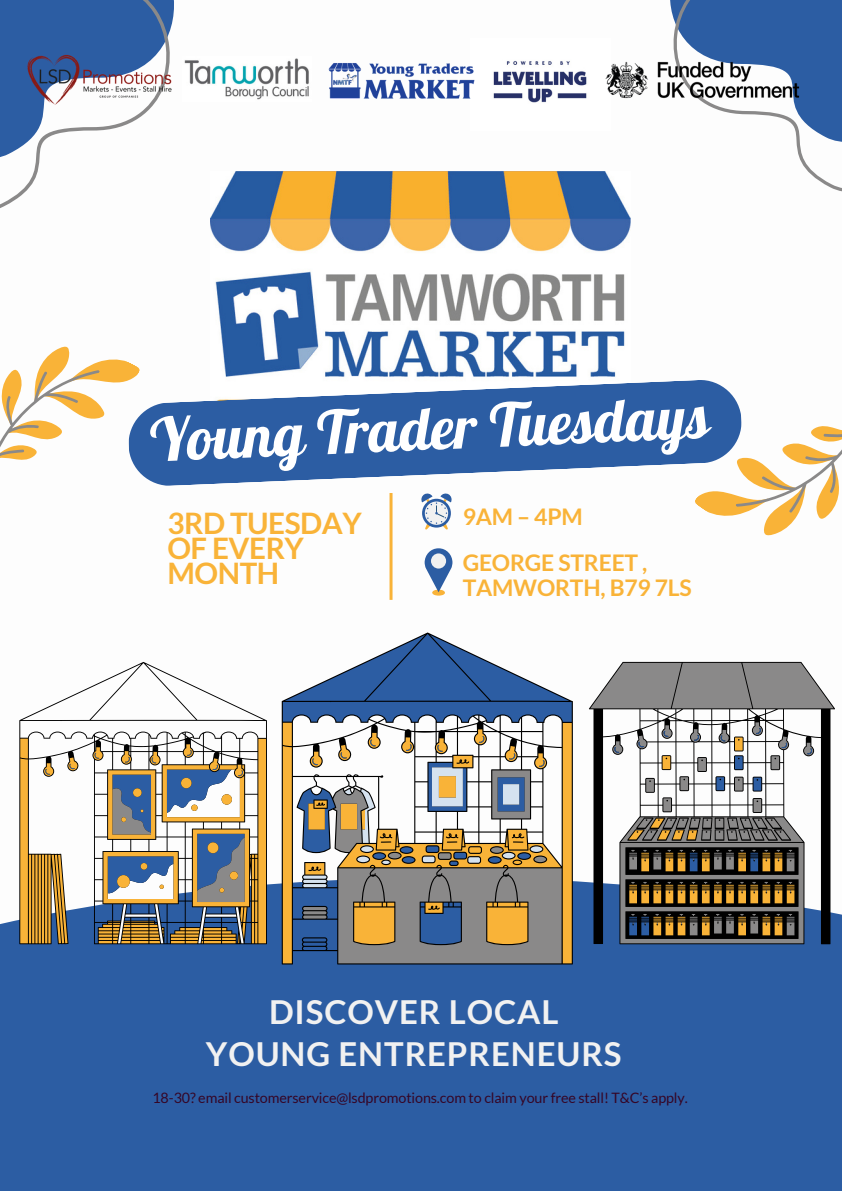
<style>
.page{position:relative;width:842px;height:1191px;background:#fff}
.page>*{position:absolute;margin:0;border:0;box-sizing:border-box;transform-origin:0 0}
.t1{font:59.9px "Galada";color:#fff}
.t2{font:700 33px/42.1px "Lato";letter-spacing:.025em;color:#f1f1f1;text-align:center}
.t3{font:700 29.6px/24.8px "Lato";letter-spacing:-.015em;color:#f9b338}
.t4{font:700 22.9px/25px "Lato";letter-spacing:-.01em;color:#f9b338}
.t5{font:14.3px "Lato";letter-spacing:-.01em;color:#350626}
</style>
<div class="page">
<div style="left:0;top:877px;width:842px;height:313px;background:#2c5da3"></div>
<svg style="left:0;top:0;width:174px;height:208px"></svg>
<svg style="left:670px;top:0;width:172px;height:192px"></svg>
<svg style="left:0;top:346px;width:140px;height:114px"></svg>
<svg style="left:695px;top:426px;width:147px;height:110px"></svg>
<svg style="left:283px;top:634px;width:289px;height:88px;fill:#2c5da3"></svg>
<svg style="left:283px;top:722px;width:289px;height:241px"></svg>
<svg style="left:303px;top:767px;width:239px;height:3px"></svg>
<svg style="left:303px;top:770px;width:259px;height:193px"></svg>
<svg style="left:20px;top:663px;width:246px;height:75px"></svg>
<svg style="left:20px;top:738px;width:246px;height:205px"></svg>
<svg style="left:590px;top:662px;width:244px;height:281px"></svg>
<svg style="left:614px;top:727px;width:198px;height:208px"></svg>
<svg style="left:629px;top:737px;width:165px;height:198px"></svg>
<img style="left:211px;top:171px;width:420px;height:206px">
<svg style="left:128px;top:379px;width:614px;height:107px;fill:#2c5da3"></svg>
<div style="left:432px;top:589px;width:13px;height:6px;background:#f9b338;border-radius:50%"></div>
<svg style="left:425px;top:548px;width:27px;height:44px"></svg>
<div style="left:431px;top:553px;width:15px;height:15px;background:#f1f1f1;border-radius:50%"></div>
<svg style="left:421px;top:493px;width:31px;height:36px"></svg>
<hr style="left:389px;top:493px;width:3px;height:107px;background:#f9b338">
<img style="left:493px;top:61px;width:94px;height:42px">
<img style="left:328px;top:63px;width:147px;height:36px">
<img style="left:184px;top:58px;width:125px;height:42px">
<img style="left:605px;top:58px;width:198px;height:44px">
<img style="left:24px;top:52px;width:150px;height:56px">
<p class="t1" style="left:149px;top:404px;width:561px;rotate:-2deg">Young Trader Tuesdays</p>
<p class="t3" style="left:167px;top:510px;width:196px">3RD TUESDAY</p>
<p class="t4" style="left:463px;top:503px;width:122px">9AM – 4PM</p>
<p class="t3" style="left:167px;top:535px;width:138px">OF EVERY<br>MONTH</p>
<p class="t4" style="left:463px;top:549px;width:231px">GEORGE STREET ,<br>TAMWORTH, B79 7LS</p>
<h1 class="t2" style="left:206px;top:990px;width:417px">DISCOVER LOCAL<br>YOUNG ENTREPRENEURS</h1>
<p class="t5" style="left:152px;top:1089px;width:537px">18-30? email customerservice@lsdpromotions.com to claim your free stall! T&amp;C’s apply.</p>
</div>
